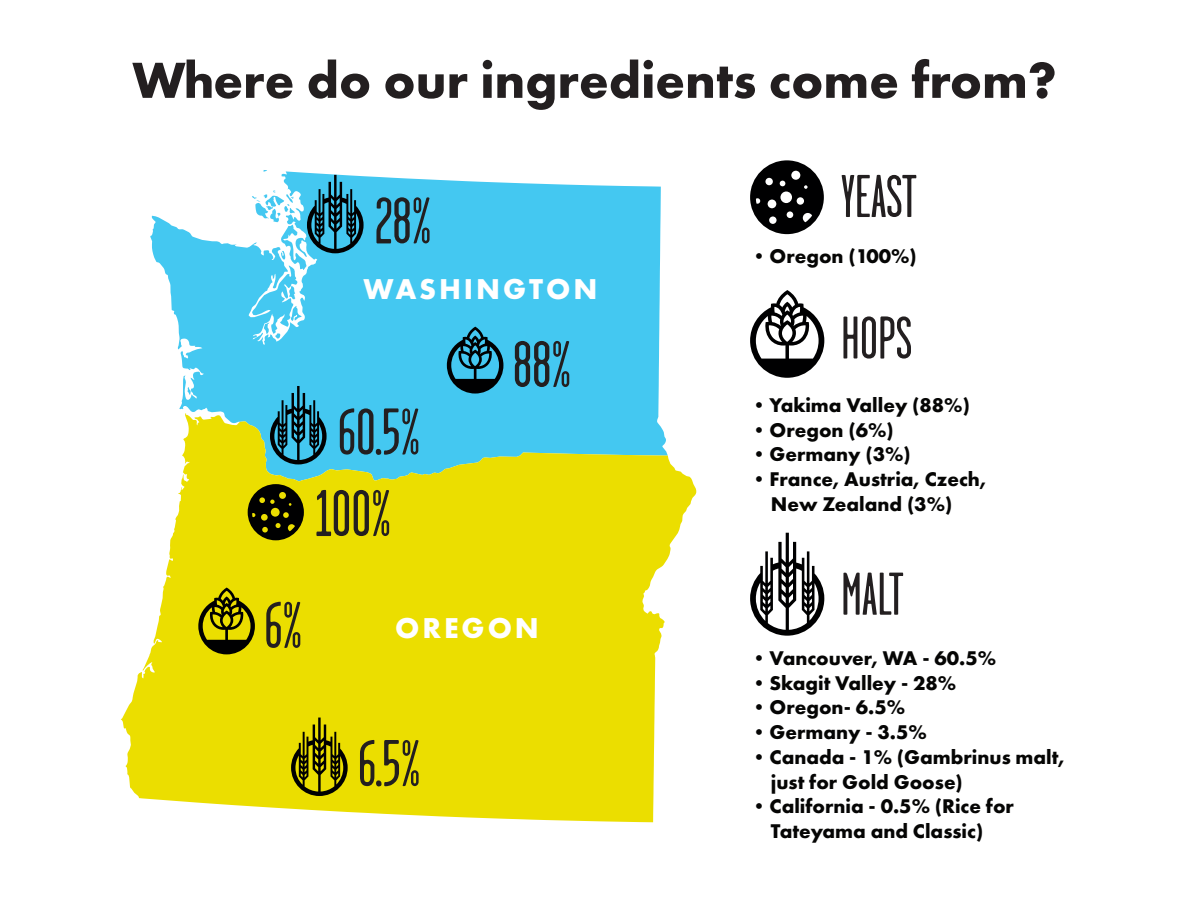
<style>
.page{position:relative;width:1188px;height:918px;background:#fff}
.page>*{position:absolute;margin:0;border:0;box-sizing:border-box;transform-origin:0 0}
.t1{font:65.85px "Garage Gothic";color:#231f20}
.t2{font:60.15px "Garage Gothic";color:#231f20}
.t3{font:700 52.65px "Futura PT";color:#231f20}
.t4{font:700 29.85px "Futura PT";letter-spacing:.1em;color:#fff}
.t5{font:700 20.55px/24.8px "Futura PT";color:#050504;text-align:center}
</style>
<div class="page">
<svg style="left:150px;top:170px;width:511px;height:243px;fill:#44c8f1"></svg>
<svg style="left:121px;top:413px;width:575px;height:409px;background:#e0e139"></svg>
<svg style="left:291px;top:718px;width:57px;height:78px;background:#928a00"></svg>
<svg style="left:447px;top:327px;width:56px;height:67px;background:#287790"></svg>
<svg style="left:307px;top:175px;width:57px;height:78px;background:#2a7c96"></svg>
<svg style="left:248px;top:484px;width:56px;height:56px;background:#474300"></svg>
<svg style="left:198px;top:588px;width:57px;height:66px;background:#8d8500"></svg>
<svg style="left:270px;top:386px;width:57px;height:78px;background:#2a7c96"></svg>
<svg style="left:750px;top:160px;width:74px;height:74px"></svg>
<svg style="left:750px;top:533px;width:74px;height:103px"></svg>
<svg style="left:750px;top:290px;width:74px;height:88px"></svg>
<h3 class="t3" style="left:132px;top:46px;width:926px">Where do our ingredients come from?</h3>
<h1 class="t1" style="left:375px;top:187px;width:58px">28%</h1>
<h3 class="t4" style="left:364px;top:270px;width:235px">WASHINGTON</h3>
<h1 class="t1" style="left:338px;top:398px;width:84px">60.5%</h1>
<h1 class="t1" style="left:315px;top:479px;width:78px">100%</h1>
<h1 class="t1" style="left:513px;top:330px;width:60px">88%</h1>
<h1 class="t1" style="left:264px;top:591px;width:39px">6%</h1>
<h3 class="t4" style="left:395px;top:609px;width:145px">OREGON</h3>
<h1 class="t1" style="left:358px;top:729px;width:64px">6.5%</h1>
<h2 class="t2" style="left:841px;top:165px;width:77px">YEAST</h2>
<p class="t5" style="left:749px;top:244px;width:169px">•Oregon (100%)</p>
<h2 class="t2" style="left:841px;top:307px;width:73px">HOPS</h2>
<p class="t5" style="left:749px;top:392px;width:223px">•Yakima Valley (88%)</p>
<p class="t5" style="left:749px;top:417px;width:146px">•Oregon (6%)</p>
<p class="t5" style="left:749px;top:441px;width:163px">•Germany (3%)</p>
<p class="t5" style="left:749px;top:466px;width:239px">•France, Austria, Czech,<br>New Zealand (3%)</p>
<h2 class="t2" style="left:841px;top:563px;width:64px">MALT</h2>
<p class="t5" style="left:749px;top:645px;width:249px">•Vancouver, WA - 60.5%</p>
<p class="t5" style="left:749px;top:670px;width:209px">•Skagit Valley - 28%</p>
<p class="t5" style="left:749px;top:695px;width:158px">•Oregon- 6.5%</p>
<p class="t5" style="left:749px;top:719px;width:180px">•Germany - 3.5%</p>
<p class="t5" style="left:771px;top:744px;width:296px;text-align:left;text-indent:-22px">•Canada - 1% (Gambrinus malt, just for Gold Goose)</p>
<p class="t5" style="left:749px;top:793px;width:267px">•California - 0.5% (Rice for<br>Tateyama and Classic)</p>
</div>
